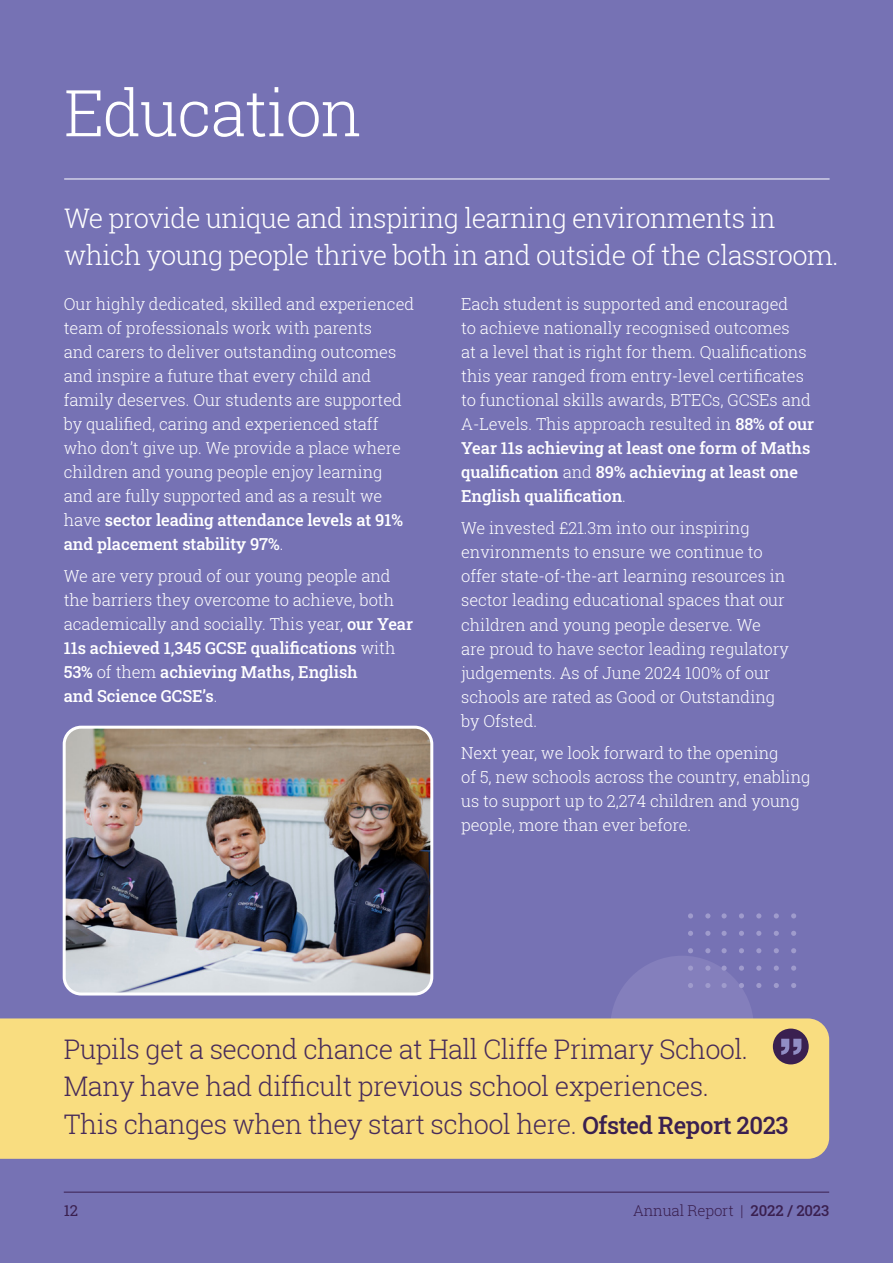
<style>
.page{position:relative;width:893px;height:1263px;background:#7672b4}
.page>*{position:absolute;margin:0;border:0;box-sizing:border-box;transform-origin:0 0}
.t1{font:300 64.5px "Roboto Slab";letter-spacing:-.02em;color:#fff}
.t2{font:300 27px/37.5px "Roboto Slab";letter-spacing:-.02em;color:#482c5a}
.t3{font:300 27px/37.5px "Roboto Slab";letter-spacing:-.02em;color:#fff}
.t4{font:300 16.5px/24px "Roboto Slab";letter-spacing:-.005em;color:#fff}
.t5{font:300 15px "Roboto Slab";letter-spacing:-.01em;color:#3a2050}
.t6{font:15px "Roboto Slab";color:#3a2050}
.s1{font-weight:500}
.s2{font-weight:500;font-size:24px;color:#3a2050}
</style>
<div class="page">
<svg style="left:791px;top:913px;width:5px;height:5px"></svg>
<svg style="left:774px;top:913px;width:5px;height:5px"></svg>
<svg style="left:756px;top:913px;width:5px;height:5px"></svg>
<svg style="left:739px;top:913px;width:5px;height:5px"></svg>
<svg style="left:721px;top:913px;width:6px;height:5px"></svg>
<svg style="left:791px;top:931px;width:5px;height:5px"></svg>
<svg style="left:774px;top:931px;width:5px;height:5px"></svg>
<svg style="left:756px;top:931px;width:5px;height:5px"></svg>
<svg style="left:739px;top:931px;width:5px;height:5px"></svg>
<svg style="left:721px;top:931px;width:6px;height:5px"></svg>
<svg style="left:791px;top:948px;width:5px;height:5px"></svg>
<svg style="left:774px;top:948px;width:5px;height:5px"></svg>
<svg style="left:791px;top:965px;width:5px;height:6px"></svg>
<svg style="left:774px;top:965px;width:5px;height:6px"></svg>
<svg style="left:791px;top:983px;width:5px;height:5px"></svg>
<svg style="left:774px;top:983px;width:5px;height:5px"></svg>
<svg style="left:705px;top:913px;width:5px;height:5px"></svg>
<svg style="left:688px;top:913px;width:5px;height:5px"></svg>
<svg style="left:705px;top:931px;width:5px;height:5px"></svg>
<svg style="left:688px;top:931px;width:5px;height:5px"></svg>
<svg style="left:611px;top:948px;width:150px;height:70px"></svg>
<hr style="left:64px;top:1192px;width:765px;height:1px;background:#3a2050">
<img style="left:64px;top:727px;width:368px;height:267px">
<div style="left:63px;top:726px;width:370px;height:269px;border:3px solid #fff;border-radius:17px"></div>
<hr style="left:64px;top:179px;width:766px;height:1px;background:#fff">
<div style="left:0;top:1018px;width:829px;height:141px;background:#f9dd80"></div>
<div style="left:773px;top:1028px;width:36px;height:36px;background:#3a2050;border-radius:50%"></div>
<svg style="left:781px;top:1039px;width:20px;height:16px"></svg>
<h1 class="t1" style="left:64px;top:69px;width:299px">Education</h1>
<h2 class="t3" style="left:64px;top:198px;width:776px">We provide unique and inspiring learning environments in which young people thrive both in and outside of the classroom.</h2>
<p class="t4" style="left:64px;top:291px;width:352px">Our highly dedicated, skilled and experienced team of professionals work with parents<br>and carers to deliver outstanding outcomes and inspire a future that every child and family deserves. Our students are supported by qualified, caring and experienced staff who don’t give up. We provide a place where children and young people enjoy learning and are fully supported and as a result we have <span class="s1">sector leading attendance levels at 91% and placement stability 97%</span>.</p>
<p class="t4" style="left:64px;top:564px;width:351px">We are very proud of our young people and the barriers they overcome to achieve, both academically and socially. This year, <span class="s1">our Year 11s achieved 1,345 GCSE qualifications</span> with <span class="s1">53%</span> of them <span class="s1">achieving Maths, English<br>and Science GCSE’s</span>.</p>
<p class="t4" style="left:461px;top:291px;width:355px">Each student is supported and encouraged<br>to achieve nationally recognised outcomes<br>at a level that is right for them. Qualifications this year ranged from entry-level certificates to functional skills awards, BTECs, GCSEs and A-Levels. This approach resulted in <span class="s1">88% of our Year 11s achieving at least one form of Maths qualification</span> and <span class="s1">89% achieving at least one English qualification</span>.</p>
<p class="t4" style="left:461px;top:516px;width:329px">We invested £21.3m into our inspiring environments to ensure we continue to offer state-of-the-art learning resources in sector leading educational spaces that our children and young people deserve. We are proud to have sector leading regulatory judgements. As of June 2024 100% of our schools are rated as Good or Outstanding by Ofsted.</p>
<p class="t4" style="left:461px;top:741px;width:351px">Next year, we look forward to the opening<br>of 5, new schools across the country, enabling us to support up to 2,274 children and young people, more than ever before.</p>
<h2 class="t2" style="left:64px;top:1030px;width:726px">Pupils get a second chance at Hall Cliffe Primary School.<br>Many have had difficult previous school experiences.<br>This changes when they start school here. <span class="s2">Ofsted Report 2023</span></h2>
<p class="t6" style="left:64px;top:1200px;width:16px">12</p>
<p class="t5" style="left:633px;top:1200px;width:198px">Annual Report | <span class="s1">2022 / 2023</span></p>
</div>
